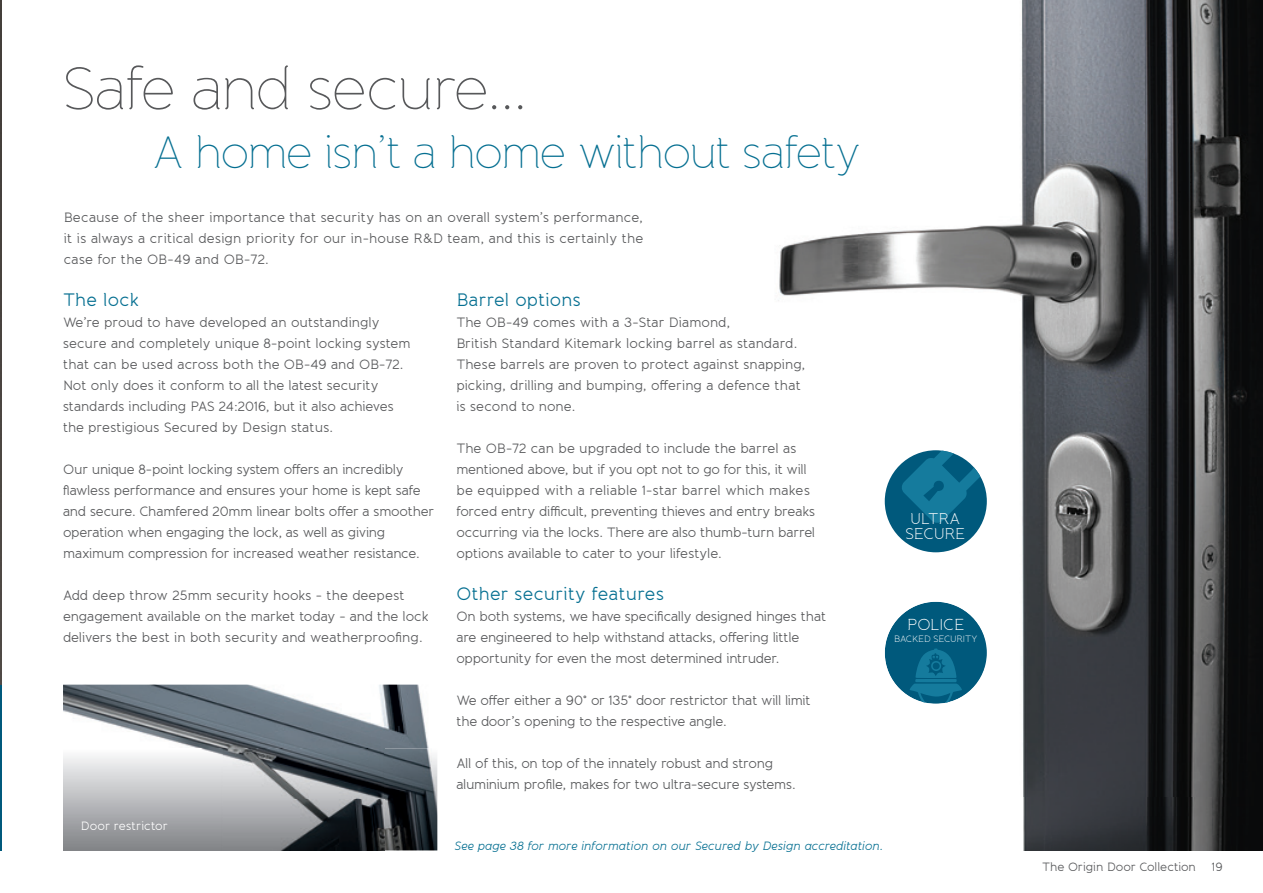
<style>
.page{position:relative;width:1263px;height:893px;background:#fff}
.page>*{position:absolute;margin:0;border:0;box-sizing:border-box;transform-origin:0 0}
.t1{font:100 60px "Banda";letter-spacing:-.025em;color:#57585a}
.t2{font:100 45px "Banda";letter-spacing:-.03em;color:#056f91}
.t3{font:18px "Banda";letter-spacing:.01em;color:#056f91}
.t4{font:300 15.9px "Banda";color:#fff}
.t5{font:300 15.45px/14.2px "Banda";letter-spacing:-.03em;color:#fff;text-align:center}
.t6{font:13.5px/21px "Banda";letter-spacing:-.01em;color:#57585a}
.t7{font:italic 12px "Banda";letter-spacing:-.01em;color:#056f91}
.t8{font:12px "Banda";letter-spacing:-.01em;color:#57585a}
.t9{font:12px "Banda";letter-spacing:.005em;color:#fff}
.t10{font:300 9.15px "Banda";letter-spacing:-.02em;color:#fff}
</style>
<div class="page">
<img style="left:0;top:0;width:1px;height:685px">
<img style="left:1px;top:728px;width:1px;height:122px">
<img style="left:778px;top:0;width:485px;height:850px">
<hr style="left:0;top:685px;width:1px;height:165px;background:#00597c">
<div style="left:881px;top:447px;width:109px;height:109px;background:#fff;border-radius:50%"></div>
<svg style="left:885px;top:450px;width:102px;height:102px"></svg>
<div style="left:881px;top:598px;width:109px;height:109px;background:#fff;border-radius:50%"></div>
<div style="left:885px;top:602px;width:102px;height:102px;background:#00597c;border-radius:50%"></div>
<svg style="left:909px;top:648px;width:53px;height:56px"></svg>
<img style="left:63px;top:685px;width:366px;height:63px">
<img style="left:63px;top:748px;width:374px;height:102px">
<h1 class="t1" style="left:63px;top:55px;width:466px">Safe and secure...</h1>
<h2 class="t2" style="left:153px;top:127px;width:710px">A home isn’t a home without safety</h2>
<p class="t6" style="left:64px;top:207px;width:581px;text-align:justify">Because of the sheer importance that security has on an overall system’s performance, it is always a critical design priority for our in-house R&amp;D team, and this is certainly the case for the OB-49 and OB-72.</p>
<h3 class="t3" style="left:63px;top:289px;width:77px">The lock</h3>
<p class="t6" style="left:63px;top:312px;width:349px">We’re proud to have developed an outstandingly secure and completely unique 8-point locking system that can be used across both the OB-49 and OB-72.<br>Not only does it conform to all the latest security standards including PAS 24:2016, but it also achieves the prestigious Secured by Design status.</p>
<p class="t6" style="left:63px;top:459px;width:373px">Our unique 8-point locking system offers an incredibly flawless performance and ensures your home is kept safe and secure. Chamfered 20mm linear bolts offer a smoother operation when engaging the lock, as well as giving maximum compression for increased weather resistance.</p>
<p class="t6" style="left:63px;top:585px;width:367px">Add deep throw 25mm security hooks - the deepest engagement available on the market today - and the lock delivers the best in both security and weatherproofing.</p>
<p class="t9" style="left:81px;top:819px;width:88px">Door restrictor</p>
<h3 class="t3" style="left:456px;top:289px;width:126px">Barrel options</h3>
<p class="t6" style="left:456px;top:312px;width:350px">The OB-49 comes with a 3-Star Diamond,<br>British Standard Kitemark locking barrel as standard.<br>These barrels are proven to protect against snapping, picking, drilling and bumping, offering a defence that is second to none.</p>
<p class="t6" style="left:456px;top:438px;width:360px">The OB-72 can be upgraded to include the barrel as mentioned above, but if you opt not to go for this, it will be equipped with a reliable 1-star barrel which makes forced entry difficult, preventing thieves and entry breaks occurring via the locks. There are also thumb-turn barrel options available to cater to your lifestyle.</p>
<h3 class="t3" style="left:456px;top:583px;width:209px">Other security features</h3>
<p class="t6" style="left:456px;top:606px;width:371px">On both systems, we have specifically designed hinges that are engineered to help withstand attacks, offering little opportunity for even the most determined intruder.</p>
<p class="t6" style="left:456px;top:690px;width:356px">We offer either a 90° or 135° door restrictor that will limit the door’s opening to the respective angle.</p>
<p class="t6" style="left:456px;top:753px;width:341px">All of this, on top of the innately robust and strong aluminium profile, makes for two ultra-secure systems.</p>
<p class="t7" style="left:454px;top:839px;width:430px">See page 38 for more information on our Secured by Design accreditation.</p>
<p class="t5" style="left:905px;top:512px;width:61px">ULTRA<br>SECURE</p>
<p class="t4" style="left:907px;top:615px;width:59px">POLICE</p>
<p class="t10" style="left:894px;top:633px;width:85px">BACKED SECURITY</p>
<p class="t8" style="left:1042px;top:859px;width:155px">The Origin Door Collection</p>
<p class="t8" style="left:1212px;top:859px;width:12px">19</p>
</div>
